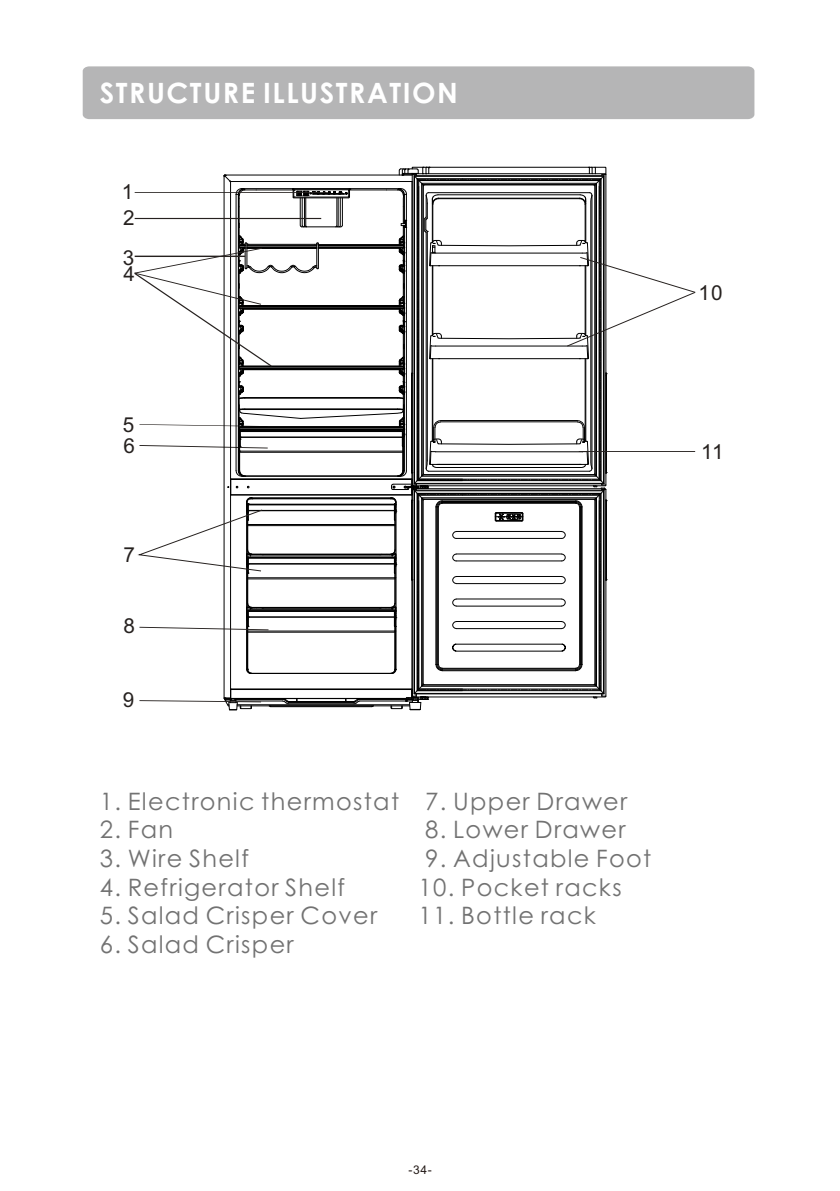
<style>
.page{position:relative;width:840px;height:1191px;background:#fff}
.page>*{position:absolute;margin:0;border:0;box-sizing:border-box;transform-origin:0 0}
.t1{font:700 28px "Century Gothic";letter-spacing:.055em;color:#fff}
.t2{font:24px "Century Gothic";letter-spacing:.055em;color:#727272}
.t3{font:20.6px "Arial";color:#26211f}
.t4{font:12px "Arial";color:#231916}
</style>
<div class="page">
<div style="left:83px;top:66px;width:671px;height:53px;background:#b5b5b6"></div>
<svg style="left:134px;top:167px;width:561px;height:543px"></svg>
<hr style="left:578px;top:451px;width:116px;height:1px;background:#26211f">
<p class="t1" style="left:100px;top:82px;width:359px">STRUCTURE ILLUSTRATION</p>
<p class="t3" style="left:122px;top:184px;width:13px">1</p>
<p class="t3" style="left:123px;top:210px;width:13px">2</p>
<p class="t3" style="left:123px;top:249px;width:13px">3</p>
<p class="t3" style="left:123px;top:266px;width:13px">4</p>
<p class="t3" style="left:123px;top:417px;width:13px">5</p>
<p class="t3" style="left:123px;top:438px;width:13px">6</p>
<p class="t3" style="left:123px;top:547px;width:13px">7</p>
<p class="t3" style="left:123px;top:618px;width:13px">8</p>
<p class="t3" style="left:123px;top:692px;width:13px">9</p>
<p class="t2" style="left:100px;top:791px;width:529px">1. Electronic thermostat 7. Upper Drawer</p>
<p class="t2" style="left:100px;top:820px;width:75px">2. Fan</p>
<p class="t2" style="left:100px;top:849px;width:151px">3. Wire Shelf</p>
<p class="t2" style="left:100px;top:877px;width:247px">4. Refrigerator Shelf</p>
<p class="t2" style="left:100px;top:906px;width:279px">5. Salad Crisper Cover</p>
<p class="t2" style="left:100px;top:934px;width:195px">6. Salad Crisper</p>
<p class="t2" style="left:425px;top:820px;width:202px">8. Lower Drawer</p>
<p class="t2" style="left:425px;top:849px;width:227px">9. Adjustable Foot</p>
<p class="t2" style="left:418px;top:877px;width:204px">10. Pocket racks</p>
<p class="t2" style="left:418px;top:906px;width:179px">11. Bottle rack</p>
<p class="t3" style="left:698px;top:285px;width:26px">10</p>
<p class="t3" style="left:700px;top:444px;width:24px">11</p>
<p class="t4" style="left:408px;top:1165px;width:25px">-34-</p>
</div>
